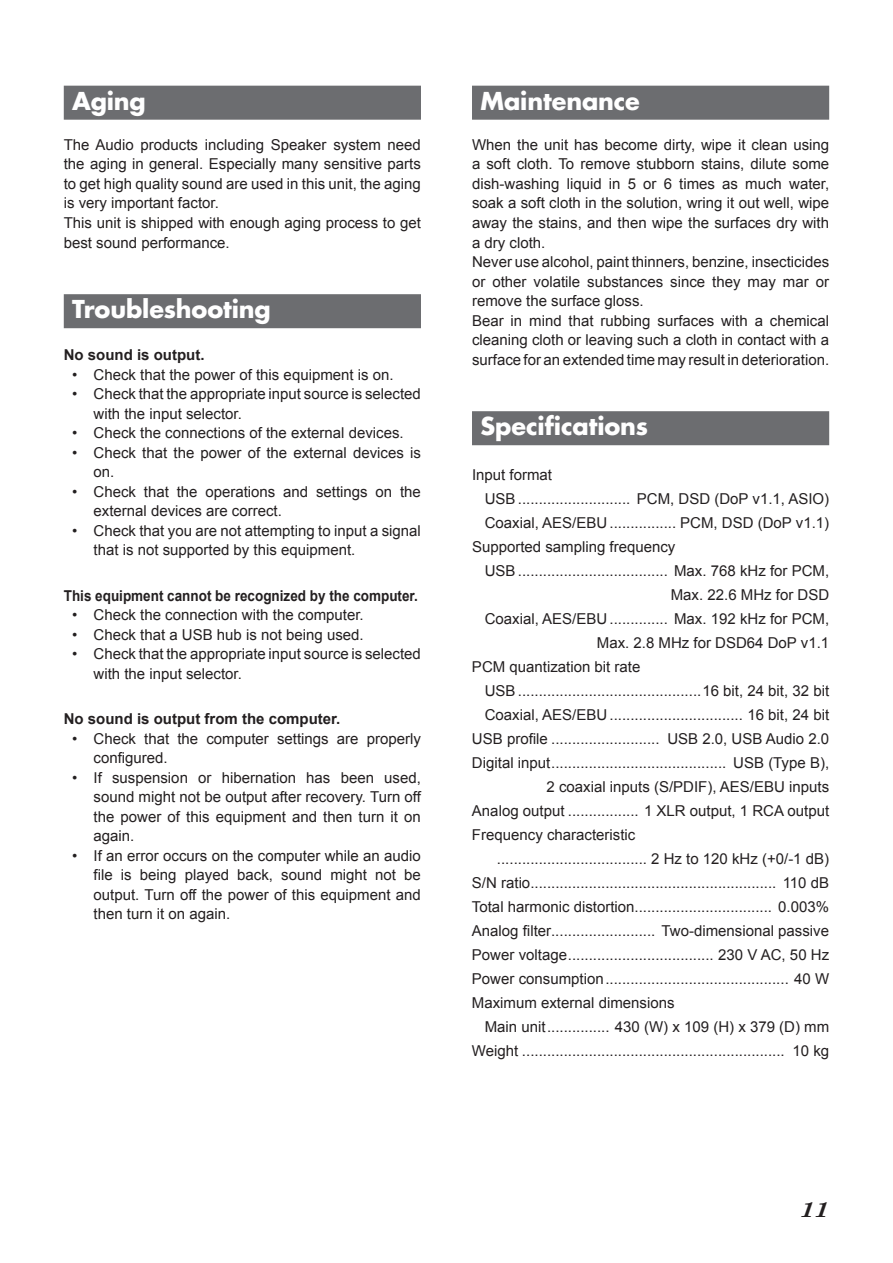
<style>
.page{position:relative;width:893px;height:1263px;background:#fff}
.page>*{position:absolute;margin:0;border:0;box-sizing:border-box;transform-origin:0 0}
.t1{font:700 24px "Futura Std";letter-spacing:-.005em;color:#fff}
.t2{font:italic 700 21px "Century Schoolbook";color:#231f20;scale:1.3 1}
.t3{font:15px/19.5px "Arial";color:#231f20}
.t4{font:700 15px "Arial";color:#231f20}
.t5{font:700 15px "Arial";color:#231f20;scale:.9 1}
</style>
<div class="page">
<div style="left:64px;top:86px;width:357px;height:34px;background:#6c6d70"></div>
<div style="left:64px;top:294px;width:357px;height:34px;background:#6c6d70"></div>
<div style="left:472px;top:86px;width:357px;height:34px;background:#6c6d70"></div>
<div style="left:472px;top:411px;width:357px;height:34px;background:#6c6d70"></div>
<h1 class="t1" style="left:72px;top:85px;width:75px">Aging</h1>
<p class="t3" style="left:64px;top:135px;width:359px">The Audio products including Speaker system need the aging in general. Especially many sensitive parts to get high quality sound are used in this unit, the aging is very important factor.<br>This unit is shipped with enough aging process to get best sound performance.</p>
<h1 class="t1" style="left:72px;top:293px;width:200px">Troubleshooting</h1>
<p class="t4" style="left:64px;top:345px;width:142px">No sound is output.</p>
<p class="t3" style="left:72px;top:365px;width:323px">• Check that the power of this equipment is on.</p>
<p class="t3" style="left:94px;top:384px;width:329px;text-indent:-21px">• Check that the appropriate input source is selected with the input selector.</p>
<p class="t3" style="left:72px;top:423px;width:333px">• Check the connections of the external devices.</p>
<p class="t3" style="left:94px;top:443px;width:329px;text-indent:-21px">• Check that the power of the external devices is on.</p>
<p class="t3" style="left:94px;top:482px;width:329px;text-indent:-21px">• Check that the operations and settings on the external devices are correct.</p>
<p class="t3" style="left:94px;top:521px;width:329px;text-indent:-21px">• Check that you are not attempting to input a signal that is not supported by this equipment.</p>
<p class="t5" style="left:64px;top:585px;width:395px">This equipment cannot be recognized by the computer.</p>
<p class="t3" style="left:72px;top:605px;width:293px">• Check the connection with the computer.</p>
<p class="t3" style="left:72px;top:625px;width:293px">• Check that a USB hub is not being used.</p>
<p class="t3" style="left:94px;top:644px;width:329px;text-indent:-21px">• Check that the appropriate input source is selected with the input selector.</p>
<p class="t4" style="left:64px;top:709px;width:278px">No sound is output from the computer.</p>
<p class="t3" style="left:94px;top:729px;width:329px;text-indent:-21px">• Check that the computer settings are properly configured.</p>
<p class="t3" style="left:94px;top:768px;width:329px;text-align:justify;text-indent:-21px">• If suspension or hibernation has been used, sound might not be output after recovery. Turn off the power of this equipment and then turn it on again.</p>
<p class="t3" style="left:94px;top:846px;width:329px;text-align:justify;text-indent:-21px">• If an error occurs on the computer while an audio file is being played back, sound might not be output. Turn off the power of this equipment and then turn it on again.</p>
<h1 class="t1" style="left:480px;top:85px;width:161px">Maintenance</h1>
<p class="t3" style="left:472px;top:135px;width:359px">When the unit has become dirty, wipe it clean using a soft cloth. To remove stubborn stains, dilute some dish-washing liquid in 5 or 6 times as much water, soak a soft cloth in the solution, wring it out well, wipe away the stains, and then wipe the surfaces dry with a dry cloth.<br>Never use alcohol, paint thinners, benzine, insecticides or other volatile substances since they may mar or remove the surface gloss.<br>Bear in mind that rubbing surfaces with a chemical cleaning cloth or leaving such a cloth in contact with a surface for an extended time may result in deterioration.</p>
<h1 class="t1" style="left:480px;top:410px;width:169px">Specifications</h1>
<p class="t3" style="left:472px;top:465px;width:82px">Input format</p>
<p class="t3" style="left:485px;top:489px;width:346px">USB........................... PCM, DSD (DoP v1.1, ASIO)</p>
<p class="t3" style="left:485px;top:513px;width:346px">Coaxial, AES/EBU ................ PCM, DSD (DoP v1.1)</p>
<p class="t3" style="left:472px;top:537px;width:205px">Supported sampling frequency</p>
<p class="t3" style="left:485px;top:561px;width:346px">USB.................................... Max. 768 kHz for PCM,</p>
<p class="t3" style="left:671px;top:585px;width:160px">Max. 22.6 MHz for DSD</p>
<p class="t3" style="left:485px;top:609px;width:346px">Coaxial, AES/EBU .............. Max. 192 kHz for PCM,</p>
<p class="t3" style="left:597px;top:633px;width:234px">Max. 2.8 MHz for DSD64 DoP v1.1</p>
<p class="t3" style="left:472px;top:657px;width:170px">PCM quantization bit rate</p>
<p class="t3" style="left:485px;top:681px;width:346px">USB............................................16 bit, 24 bit, 32 bit</p>
<p class="t3" style="left:485px;top:705px;width:346px">Coaxial, AES/EBU ................................ 16 bit, 24 bit</p>
<p class="t3" style="left:472px;top:729px;width:359px">USB profile .......................... USB 2.0, USB Audio 2.0</p>
<p class="t3" style="left:472px;top:753px;width:359px">Digital input.......................................... USB (Type B),</p>
<p class="t3" style="left:546px;top:777px;width:284px">2 coaxial inputs (S/PDIF), AES/EBU inputs</p>
<p class="t3" style="left:472px;top:801px;width:359px">Analog output ................. 1 XLR output, 1 RCA output</p>
<p class="t3" style="left:472px;top:825px;width:165px">Frequency characteristic</p>
<p class="t3" style="left:497px;top:849px;width:334px">.................................... 2 Hz to 120 kHz (+0/-1 dB)</p>
<p class="t3" style="left:472px;top:873px;width:359px">S/N ratio........................................................... 110 dB</p>
<p class="t3" style="left:472px;top:897px;width:359px">Total harmonic distortion................................. 0.003%</p>
<p class="t3" style="left:472px;top:921px;width:359px">Analog filter......................... Two-dimensional passive</p>
<p class="t3" style="left:472px;top:945px;width:359px">Power voltage................................... 230 V AC, 50 Hz</p>
<p class="t3" style="left:472px;top:969px;width:359px">Power consumption............................................ 40 W</p>
<p class="t3" style="left:472px;top:993px;width:204px">Maximum external dimensions</p>
<p class="t3" style="left:485px;top:1017px;width:346px">Main unit............... 430 (W) x 109 (H) x 379 (D) mm</p>
<p class="t3" style="left:472px;top:1041px;width:359px">Weight ............................................................... 10 kg</p>
<h2 class="t2" style="left:799px;top:1194px;width:25px">11</h2>
</div>
